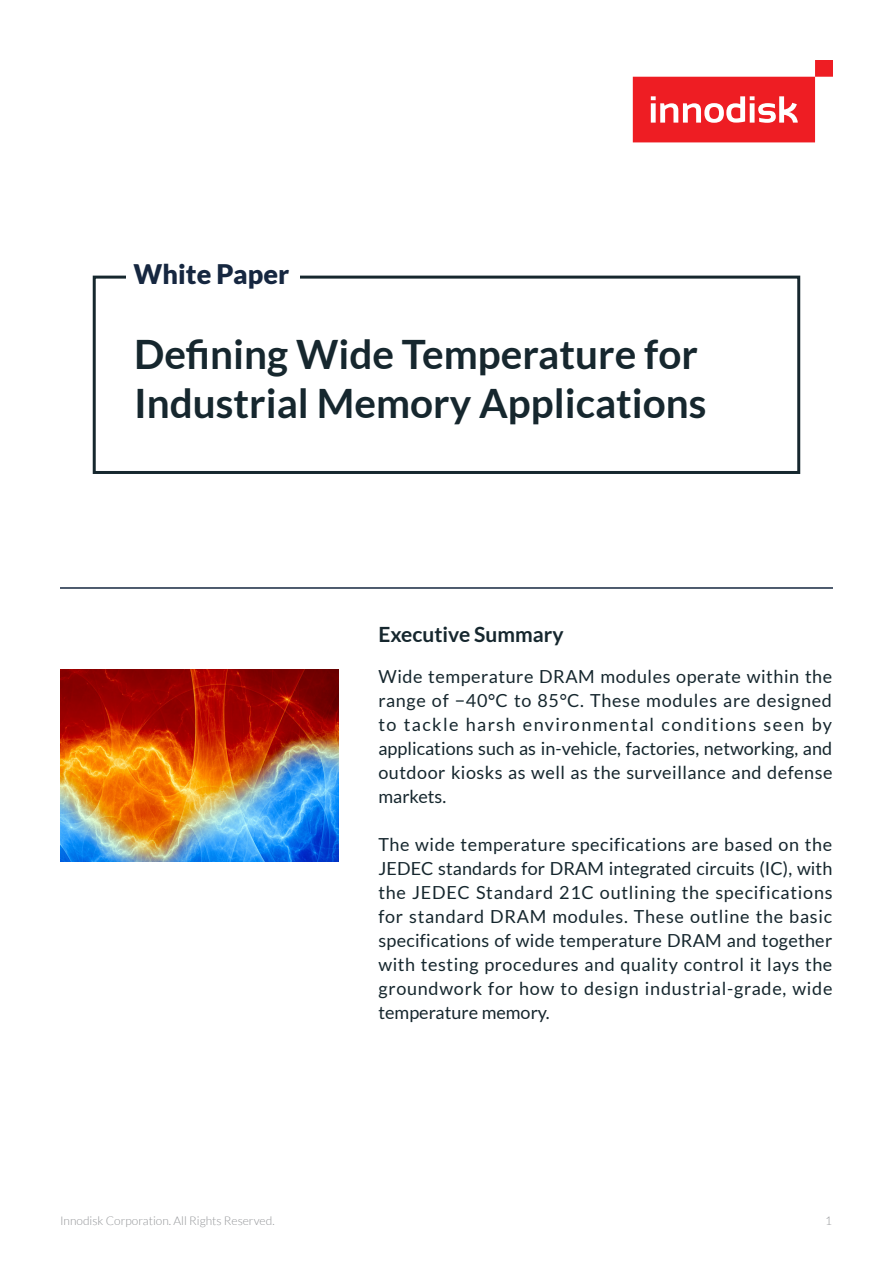
<style>
.page{position:relative;width:893px;height:1263px;background:#fff}
.page>*{position:absolute;margin:0;border:0;box-sizing:border-box;transform-origin:0 0}
.t1{font:700 40.5px/48.6px "Lato";color:#16272e}
.t2{font:900 27px "Lato";color:#162740}
.t3{font:700 21px "Lato";color:#16272e}
.t4{font:18px/24px "Lato";letter-spacing:.025em;color:#16272e;text-align:justify}
.t5{font:300 12px "Lato";color:#939598}
.s1{font-family:"Adobe Ming Std"}
</style>
<div class="page">
<div style="left:93px;top:276px;width:707px;height:198px;border:3px solid #16272e"></div>
<div style="left:127px;top:260px;width:173px;height:32px;background:#fff"></div>
<svg style="left:633px;top:60px;width:200px;height:82px"></svg>
<hr style="left:60px;top:587px;width:773px;height:2px;background:#162740">
<img style="left:60px;top:669px;width:278px;height:192px">
<p class="t2" style="left:134px;top:259px;width:157px">White Paper</p>
<p class="t1" style="left:134px;top:329px;width:574px">Defining Wide Temperature for<br>Industrial Memory Applications</p>
<p class="t3" style="left:378px;top:622px;width:187px">Executive Summary</p>
<p class="t4" style="left:378px;top:664px;width:455px">Wide temperature DRAM modules operate within the range of −40°C to 85°C. These modules are designed to tackle harsh environmental conditions seen by applications such as in-vehicle, factories, networking, and outdoor kiosks as well as the surveillance and defense markets.</p>
<p class="t4" style="left:378px;top:832px;width:456px">The wide temperature specifications are based on the JEDEC standards for DRAM integrated circuits (IC), with the JEDEC Standard 21C outlining the specifications for standard DRAM modules. These outline the basic specifications of wide temperature DRAM and together with testing procedures and quality control it lays the groundwork for how to design industrial-grade, wide temperature memory.</p>
<p class="t5" style="left:60px;top:1214px;width:217px">Innodisk Corporation. All Rights Reserved<span class="s1">.</span></p>
<p class="t5" style="left:825px;top:1215px;width:8px">1</p>
</div>
